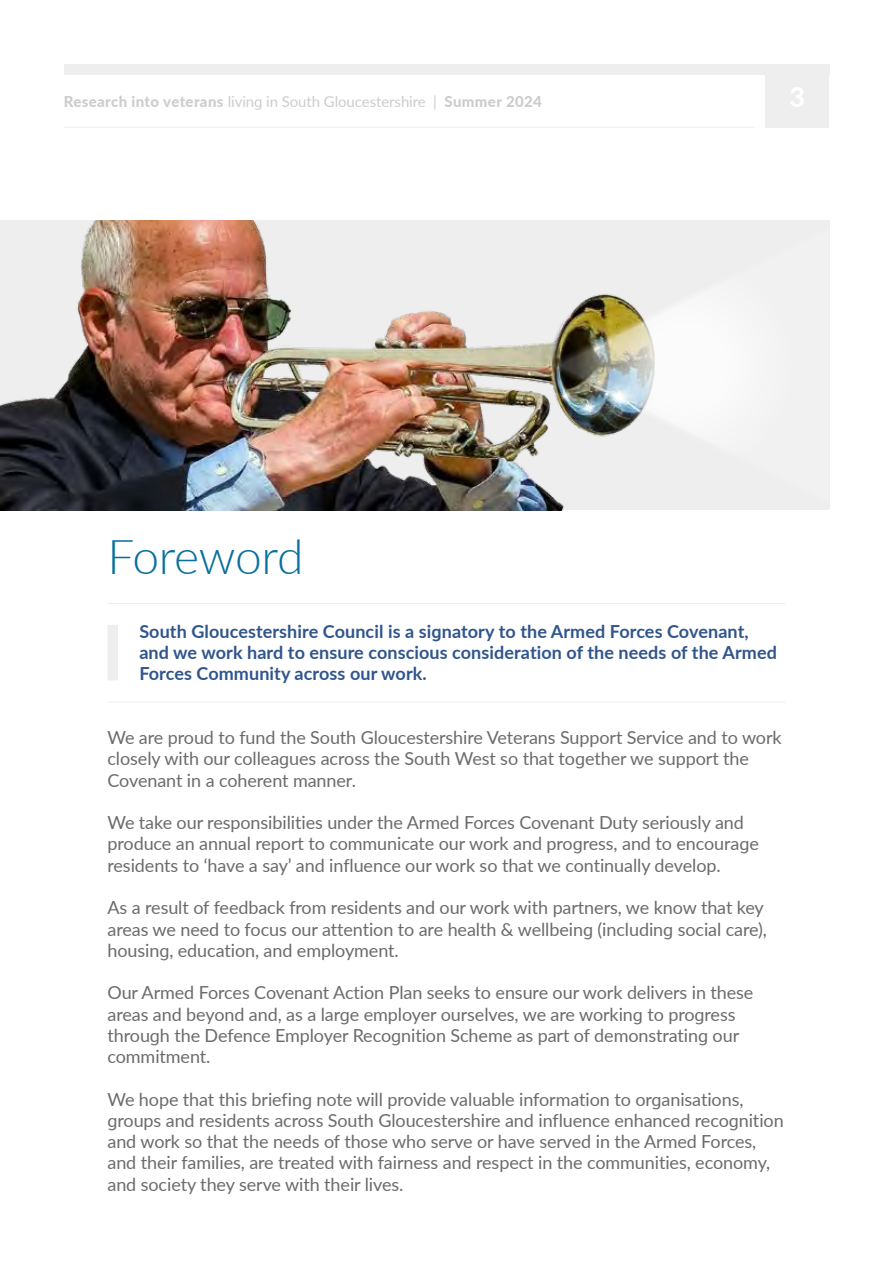
<style>
.page{position:relative;width:893px;height:1263px;background:#fff}
.page>*{position:absolute;margin:0;border:0;box-sizing:border-box;transform-origin:0 0}
.t1{font:300 48px "Lato";letter-spacing:-.01em;color:#09709e}
.t2{font:18px/21.3px "Lato";letter-spacing:-.005em;color:#6b6b6a}
.t3{font:700 18px/21.3px "Lato";letter-spacing:.005em;color:#30558c}
.t4{font:800 15px "Lato";letter-spacing:.025em;color:#ccc}
.s1{font-weight:400}
</style>
<div class="page">
<div style="left:64px;top:64px;width:765px;height:10px;background:#eee"></div>
<div style="left:765px;top:64px;width:64px;height:64px;background:#eee"></div>
<hr style="left:64px;top:127px;width:691px;height:1px;background:#eee">
<div style="left:107px;top:625px;width:11px;height:55px;background:#eee"></div>
<hr style="left:107px;top:603px;width:678px;height:1px;background:#eee">
<hr style="left:107px;top:702px;width:678px;height:1px;background:#eee">
<img style="left:0;top:221px;width:539px;height:289px">
<svg style="left:539px;top:221px;width:290px;height:289px;fill:#eee"></svg>
<p class="t4" style="left:64px;top:90px;width:480px">Research into veterans <span class="s1">living in South Gloucestershire |</span> Summer 2024</p>
<h1 class="t1" style="left:107px;top:523px;width:198px">Foreword</h1>
<h4 class="t3" style="left:139px;top:620px;width:639px">South Gloucestershire Council is a signatory to the Armed Forces Covenant, and we work hard to ensure conscious consideration of the needs of the Armed<br>Forces Community across our work.</h4>
<p class="t2" style="left:107px;top:726px;width:676px">We are proud to fund the South Gloucestershire Veterans Support Service and to work closely with our colleagues across the South West so that together we support the<br>Covenant in a coherent manner.</p>
<p class="t2" style="left:107px;top:811px;width:653px">We take our responsibilities under the Armed Forces Covenant Duty seriously and produce an annual report to communicate our work and progress, and to encourage residents to ‘have a say’ and influence our work so that we continually develop.</p>
<p class="t2" style="left:107px;top:896px;width:661px">As a result of feedback from residents and our work with partners, we know that key areas we need to focus our attention to are health &amp; wellbeing (including social care), housing, education, and employment.</p>
<p class="t2" style="left:107px;top:981px;width:647px">Our Armed Forces Covenant Action Plan seeks to ensure our work delivers in these areas and beyond and, as a large employer ourselves, we are working to progress through the Defence Employer Recognition Scheme as part of demonstrating our commitment.</p>
<p class="t2" style="left:107px;top:1088px;width:678px">We hope that this briefing note will provide valuable information to organisations, groups and residents across South Gloucestershire and influence enhanced recognition and work so that the needs of those who serve or have served in the Armed Forces, and their families, are treated with fairness and respect in the communities, economy, and society they serve with their lives.</p>
</div>
